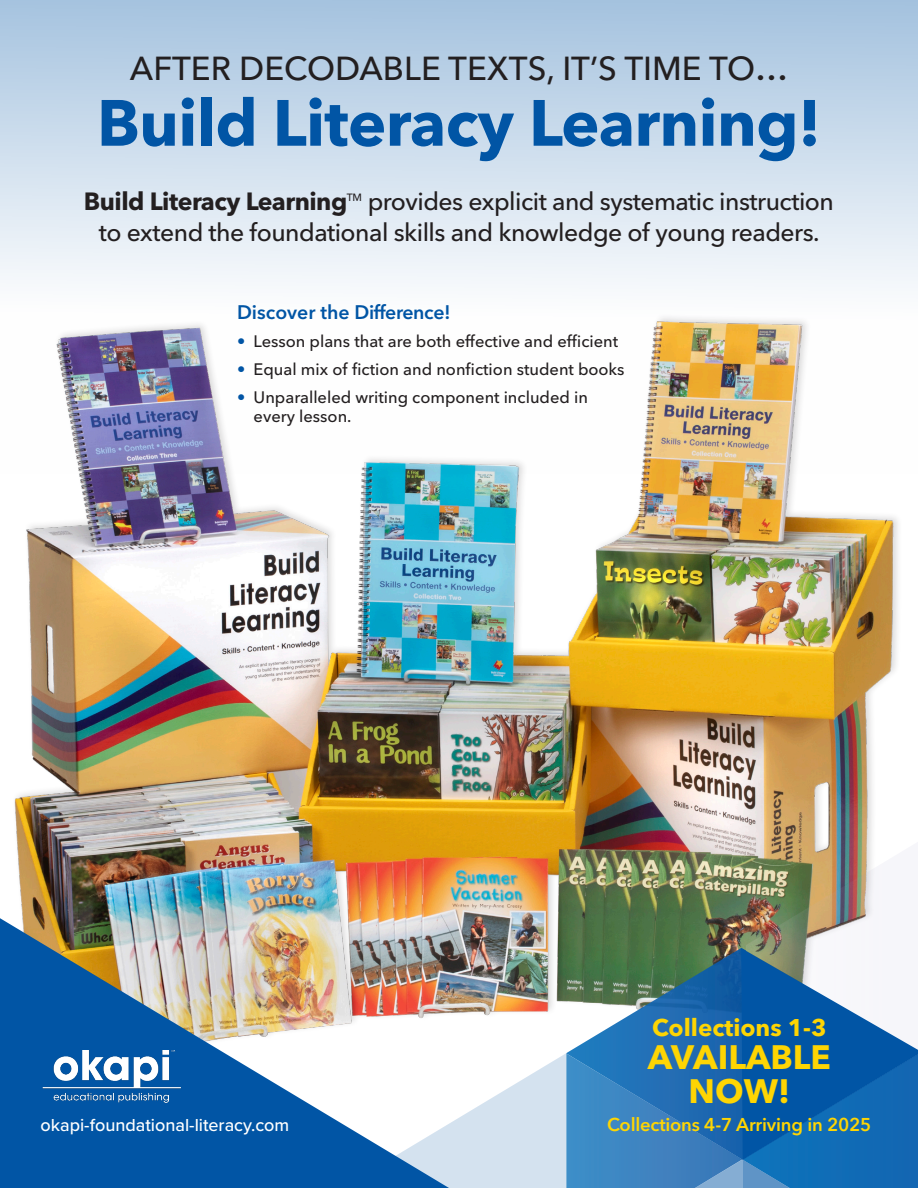
<style>
.page{position:relative;width:918px;height:1188px;background:#fff}
.page>*{position:absolute;margin:0;border:0;box-sizing:border-box;transform-origin:0 0}
.t1{font:700 64.65px "Avenir Next LT Pro";letter-spacing:-.01em;color:#0155a5}
.t2{font:700 33.6px "Avenir Next LT Pro";color:#fed503}
.t3{font:500 33px "Avenir Next LT Pro";color:#231f20}
.t4{font:500 24.75px/31.5px "Avenir Next LT Pro";letter-spacing:-.02em;color:#231f20}
.t5{font:700 24.75px "Avenir Next LT Pro";letter-spacing:-.02em;color:#231f20}
.t6{font:700 24px "Avenir Next LT Pro";color:#fed503}
.t7{font:600 19.5px "Avenir Next LT Pro";letter-spacing:-.01em;color:#0155a5}
.t8{font:600 18.45px "Avenir Next LT Pro";letter-spacing:-.01em;color:#fed503}
.t9{font:500 18px "Proxima Nova";color:#fff}
.t10{font:500 16.5px/19.5px "Avenir Next LT Pro";color:#231f20}
.t11{font:500 10.5px "Avenir Next LT Pro";color:#231f20}
.s1{color:#0155a5}
</style>
<div class="page">
<img style="left:14px;top:474px;width:882px;height:444px">
<svg style="left:0;top:0;width:918px;height:474px"></svg>
<svg style="left:0;top:918px;width:249px;height:270px;background:#3f75a4"></svg>
<img style="left:39px;top:1050px;width:146px;height:54px">
<img style="left:249px;top:827px;width:669px;height:361px">
<p class="t3" style="left:130px;top:48px;width:660px">AFTER DECODABLE TEXTS, IT’S TIME TO…</p>
<p class="t1" style="left:97px;top:83px;width:726px">Build Literacy Learning!</p>
<p class="t5" style="left:84px;top:186px;width:265px">Build Literacy Learning</p>
<p class="t11" style="left:347px;top:191px;width:17px">TM</p>
<p class="t4" style="left:99px;top:185px;width:737px;text-indent:269px">provides explicit and systematic instruction to extend the foundational skills and knowledge of young readers.</p>
<p class="t7" style="left:237px;top:301px;width:215px">Discover the Difference!</p>
<p class="t10" style="left:237px;top:332px;width:383px"><span class="s1">•</span> Lesson plans that are both effective and efficient</p>
<p class="t10" style="left:237px;top:359px;width:389px"><span class="s1">•</span> Equal mix of fiction and nonfiction student books</p>
<p class="t10" style="left:254px;top:387px;width:336px;text-indent:-16px"><span class="s1">•</span> Unparalleled writing component included in every lesson.</p>
<p class="t9" style="left:40px;top:1112px;width:250px">okapi-foundational-literacy.com</p>
<p class="t6" style="left:652px;top:1013px;width:176px">Collections 1-3</p>
<p class="t2" style="left:648px;top:1037px;width:185px">AVAILABLE</p>
<p class="t2" style="left:689px;top:1071px;width:103px">NOW!</p>
<p class="t8" style="left:607px;top:1114px;width:266px">Collections 4-7 Arriving in 2025</p>
</div>
